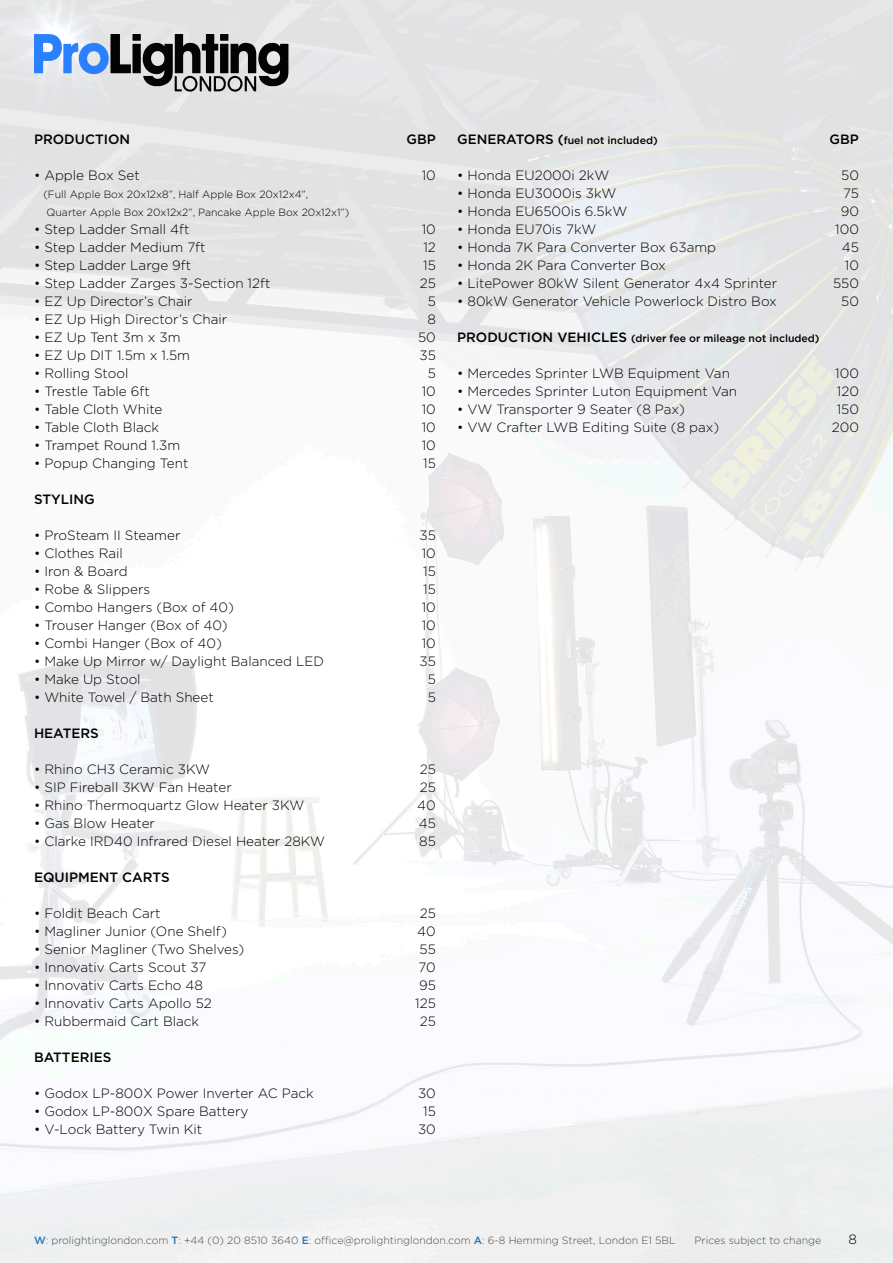
<style>
.page{position:relative;width:893px;height:1263px;background:#fff}
.page>*{position:absolute;margin:0;border:0;box-sizing:border-box;transform-origin:0 0}
.Paragraph_Style_3{font:300 13.5px "Gotham";color:#000}
.Paragraph_Style_5{font:500 13.5px "Gotham";color:#000}
.t1{font:300 10.5px "Gotham";color:#4a4a4a}
.t2{font:300 10.5px "Gotham";color:#000}
.Paragraph_Style_5-2{font:500 10.5px "Gotham";color:#000}
.s1{font-size:13.5px}
.s2{font-weight:500;color:#2175bb}
.s3{color:#2175bb}
</style>
<div class="page">
<img style="left:0;top:0;width:893px;height:1263px">
<svg style="left:34px;top:34px;width:254px;height:58px;background:#868f9d"></svg>
<p class="Paragraph_Style_5" style="left:34px;top:130px;width:98px">PRODUCTION</p>
<p class="Paragraph_Style_5" style="left:406px;top:130px;width:31px">GBP</p>
<p class="Paragraph_Style_3" style="left:34px;top:167px;width:107px">• Apple Box Set</p>
<p class="Paragraph_Style_3" style="left:422px;top:167px;width:16px">10</p>
<p class="t2" style="left:43px;top:188px;width:266px">(Full Apple Box 20x12x8”, Half Apple Box 20x12x4”,</p>
<p class="t2" style="left:47px;top:206px;width:304px">Quarter Apple Box 20x12x2”, Pancake Apple Box 20x12x1”)</p>
<p class="Paragraph_Style_3" style="left:34px;top:221px;width:157px">• Step Ladder Small 4ft</p>
<p class="Paragraph_Style_3" style="left:422px;top:221px;width:16px">10</p>
<p class="Paragraph_Style_3" style="left:34px;top:239px;width:173px">• Step Ladder Medium 7ft</p>
<p class="Paragraph_Style_3" style="left:423px;top:239px;width:14px">12</p>
<p class="Paragraph_Style_3" style="left:34px;top:257px;width:159px">• Step Ladder Large 9ft</p>
<p class="Paragraph_Style_3" style="left:423px;top:257px;width:14px">15</p>
<p class="Paragraph_Style_3" style="left:34px;top:275px;width:238px">• Step Ladder Zarges 3-Section 12ft</p>
<p class="Paragraph_Style_3" style="left:420px;top:275px;width:18px">25</p>
<p class="Paragraph_Style_3" style="left:34px;top:293px;width:160px">• EZ Up Director’s Chair</p>
<p class="Paragraph_Style_3" style="left:428px;top:293px;width:10px">5</p>
<p class="Paragraph_Style_3" style="left:34px;top:311px;width:195px">• EZ Up High Director’s Chair</p>
<p class="Paragraph_Style_3" style="left:427px;top:311px;width:10px">8</p>
<p class="Paragraph_Style_3" style="left:34px;top:329px;width:148px">• EZ Up Tent 3m x 3m</p>
<p class="Paragraph_Style_3" style="left:418px;top:329px;width:19px">50</p>
<p class="Paragraph_Style_3" style="left:34px;top:347px;width:158px">• EZ Up DIT 1.5m x 1.5m</p>
<p class="Paragraph_Style_3" style="left:419px;top:347px;width:18px">35</p>
<p class="Paragraph_Style_3" style="left:34px;top:365px;width:96px">• Rolling Stool</p>
<p class="Paragraph_Style_3" style="left:428px;top:365px;width:10px">5</p>
<p class="Paragraph_Style_3" style="left:34px;top:383px;width:117px">• Trestle Table 6ft</p>
<p class="Paragraph_Style_3" style="left:422px;top:383px;width:16px">10</p>
<p class="Paragraph_Style_3" style="left:34px;top:401px;width:130px">• Table Cloth White</p>
<p class="Paragraph_Style_3" style="left:422px;top:401px;width:16px">10</p>
<p class="Paragraph_Style_3" style="left:34px;top:419px;width:127px">• Table Cloth Black</p>
<p class="Paragraph_Style_3" style="left:422px;top:419px;width:16px">10</p>
<p class="Paragraph_Style_3" style="left:34px;top:437px;width:148px">• Trampet Round 1.3m</p>
<p class="Paragraph_Style_3" style="left:422px;top:437px;width:16px">10</p>
<p class="Paragraph_Style_3" style="left:34px;top:455px;width:156px">• Popup Changing Tent</p>
<p class="Paragraph_Style_3" style="left:423px;top:455px;width:14px">15</p>
<p class="Paragraph_Style_5" style="left:34px;top:490px;width:62px">STYLING</p>
<p class="Paragraph_Style_3" style="left:34px;top:527px;width:148px">• ProSteam II Steamer</p>
<p class="Paragraph_Style_3" style="left:419px;top:527px;width:18px">35</p>
<p class="Paragraph_Style_3" style="left:34px;top:545px;width:90px">• Clothes Rail</p>
<p class="Paragraph_Style_3" style="left:422px;top:545px;width:16px">10</p>
<p class="Paragraph_Style_3" style="left:34px;top:563px;width:95px">• Iron &amp; Board</p>
<p class="Paragraph_Style_3" style="left:423px;top:563px;width:14px">15</p>
<p class="Paragraph_Style_3" style="left:34px;top:581px;width:118px">• Robe &amp; Slippers</p>
<p class="Paragraph_Style_3" style="left:423px;top:581px;width:14px">15</p>
<p class="Paragraph_Style_3" style="left:34px;top:599px;width:201px">• Combo Hangers (Box of 40)</p>
<p class="Paragraph_Style_3" style="left:422px;top:599px;width:16px">10</p>
<p class="Paragraph_Style_3" style="left:34px;top:617px;width:195px">• Trouser Hanger (Box of 40)</p>
<p class="Paragraph_Style_3" style="left:422px;top:617px;width:16px">10</p>
<p class="Paragraph_Style_3" style="left:34px;top:635px;width:189px">• Combi Hanger (Box of 40)</p>
<p class="Paragraph_Style_3" style="left:422px;top:635px;width:16px">10</p>
<p class="Paragraph_Style_3" style="left:34px;top:653px;width:292px">• Make Up Mirror w/ Daylight Balanced LED</p>
<p class="Paragraph_Style_3" style="left:419px;top:653px;width:18px">35</p>
<p class="Paragraph_Style_3" style="left:34px;top:671px;width:108px">• Make Up Stool</p>
<p class="Paragraph_Style_3" style="left:428px;top:671px;width:10px">5</p>
<p class="Paragraph_Style_3" style="left:34px;top:689px;width:181px">• White Towel / Bath Sheet</p>
<p class="Paragraph_Style_3" style="left:428px;top:689px;width:10px">5</p>
<p class="Paragraph_Style_5" style="left:34px;top:724px;width:66px">HEATERS</p>
<p class="Paragraph_Style_3" style="left:34px;top:761px;width:178px">• Rhino CH3 Ceramic 3KW</p>
<p class="Paragraph_Style_3" style="left:420px;top:761px;width:18px">25</p>
<p class="Paragraph_Style_3" style="left:34px;top:779px;width:199px">• SIP Fireball 3KW Fan Heater</p>
<p class="Paragraph_Style_3" style="left:420px;top:779px;width:18px">25</p>
<p class="Paragraph_Style_3" style="left:34px;top:797px;width:272px">• Rhino Thermoquartz Glow Heater 3KW</p>
<p class="Paragraph_Style_3" style="left:417px;top:797px;width:20px">40</p>
<p class="Paragraph_Style_3" style="left:34px;top:815px;width:123px">• Gas Blow Heater</p>
<p class="Paragraph_Style_3" style="left:419px;top:815px;width:19px">45</p>
<p class="Paragraph_Style_3" style="left:34px;top:833px;width:292px">• Clarke IRD40 Infrared Diesel Heater 28KW</p>
<p class="Paragraph_Style_3" style="left:419px;top:833px;width:18px">85</p>
<p class="Paragraph_Style_5" style="left:34px;top:868px;width:137px">EQUIPMENT CARTS</p>
<p class="Paragraph_Style_3" style="left:34px;top:905px;width:128px">• Foldit Beach Cart</p>
<p class="Paragraph_Style_3" style="left:420px;top:905px;width:18px">25</p>
<p class="Paragraph_Style_3" style="left:34px;top:923px;width:194px">• Magliner Junior (One Shelf)</p>
<p class="Paragraph_Style_3" style="left:417px;top:923px;width:20px">40</p>
<p class="Paragraph_Style_3" style="left:34px;top:941px;width:212px">• Senior Magliner (Two Shelves)</p>
<p class="Paragraph_Style_3" style="left:419px;top:941px;width:18px">55</p>
<p class="Paragraph_Style_3" style="left:34px;top:959px;width:174px">• Innovativ Carts Scout 37</p>
<p class="Paragraph_Style_3" style="left:419px;top:959px;width:19px">70</p>
<p class="Paragraph_Style_3" style="left:34px;top:977px;width:171px">• Innovativ Carts Echo 48</p>
<p class="Paragraph_Style_3" style="left:419px;top:977px;width:18px">95</p>
<p class="Paragraph_Style_3" style="left:34px;top:995px;width:179px">• Innovativ Carts Apollo 52</p>
<p class="Paragraph_Style_3" style="left:415px;top:995px;width:22px">125</p>
<p class="Paragraph_Style_3" style="left:34px;top:1013px;width:167px">• Rubbermaid Cart Black</p>
<p class="Paragraph_Style_3" style="left:420px;top:1013px;width:18px">25</p>
<p class="Paragraph_Style_5" style="left:34px;top:1048px;width:79px">BATTERIES</p>
<p class="Paragraph_Style_3" style="left:34px;top:1085px;width:281px">• Godox LP-800X Power Inverter AC Pack</p>
<p class="Paragraph_Style_3" style="left:418px;top:1085px;width:19px">30</p>
<p class="Paragraph_Style_3" style="left:34px;top:1103px;width:216px">• Godox LP-800X Spare Battery</p>
<p class="Paragraph_Style_3" style="left:423px;top:1103px;width:14px">15</p>
<p class="Paragraph_Style_3" style="left:34px;top:1121px;width:170px">• V-Lock Battery Twin Kit</p>
<p class="Paragraph_Style_3" style="left:418px;top:1121px;width:19px">30</p>
<p class="Paragraph_Style_5-2" style="left:457px;top:133px;width:202px"><span class="s1">GENERATORS (</span>fuel not included)</p>
<p class="Paragraph_Style_5" style="left:830px;top:130px;width:31px">GBP</p>
<p class="Paragraph_Style_3" style="left:457px;top:167px;width:154px">• Honda EU2000i 2kW</p>
<p class="Paragraph_Style_3" style="left:841px;top:167px;width:19px">50</p>
<p class="Paragraph_Style_3" style="left:457px;top:185px;width:161px">• Honda EU3000is 3kW</p>
<p class="Paragraph_Style_3" style="left:843px;top:185px;width:17px">75</p>
<p class="Paragraph_Style_3" style="left:457px;top:203px;width:172px">• Honda EU6500is 6.5kW</p>
<p class="Paragraph_Style_3" style="left:841px;top:203px;width:20px">90</p>
<p class="Paragraph_Style_3" style="left:457px;top:221px;width:141px">• Honda EU70is 7kW</p>
<p class="Paragraph_Style_3" style="left:835px;top:221px;width:25px">100</p>
<p class="Paragraph_Style_3" style="left:457px;top:239px;width:261px">• Honda 7K Para Converter Box 63amp</p>
<p class="Paragraph_Style_3" style="left:842px;top:239px;width:19px">45</p>
<p class="Paragraph_Style_3" style="left:457px;top:257px;width:210px">• Honda 2K Para Converter Box</p>
<p class="Paragraph_Style_3" style="left:845px;top:257px;width:16px">10</p>
<p class="Paragraph_Style_3" style="left:457px;top:275px;width:322px">• LitePower 80kW Silent Generator 4x4 Sprinter</p>
<p class="Paragraph_Style_3" style="left:833px;top:275px;width:27px">550</p>
<p class="Paragraph_Style_3" style="left:457px;top:293px;width:321px">• 80kW Generator Vehicle Powerlock Distro Box</p>
<p class="Paragraph_Style_3" style="left:841px;top:293px;width:19px">50</p>
<p class="Paragraph_Style_5-2" style="left:457px;top:331px;width:364px"><span class="s1">PRODUCTION VEHICLES</span> (driver fee or mileage not included)</p>
<p class="Paragraph_Style_3" style="left:457px;top:365px;width:274px">• Mercedes Sprinter LWB Equipment Van</p>
<p class="Paragraph_Style_3" style="left:835px;top:365px;width:25px">100</p>
<p class="Paragraph_Style_3" style="left:457px;top:383px;width:281px">• Mercedes Sprinter Luton Equipment Van</p>
<p class="Paragraph_Style_3" style="left:837px;top:383px;width:24px">120</p>
<p class="Paragraph_Style_3" style="left:457px;top:401px;width:229px">• VW Transporter 9 Seater (8 Pax)</p>
<p class="Paragraph_Style_3" style="left:837px;top:401px;width:24px">150</p>
<p class="Paragraph_Style_3" style="left:457px;top:419px;width:264px">• VW Crafter LWB Editing Suite (8 pax)</p>
<p class="Paragraph_Style_3" style="left:832px;top:419px;width:29px">200</p>
<p class="t1" style="left:34px;top:1233px;width:643px"><span class="s2">W</span><span class="s3">:</span> prolightinglondon.com <span class="s2">T</span><span class="s3">:</span> +44 (0) 20 8510 3640 <span class="s2">E</span><span class="s3">:</span> office@prolightinglondon.com <span class="s2">A</span><span class="s3">:</span> 6-8 Hemming Street, London E1 5BL</p>
<p class="t1" style="left:694px;top:1233px;width:128px">Prices subject to change</p>
<p class="Paragraph_Style_3" style="left:848px;top:1231px;width:10px">8</p>
</div>
